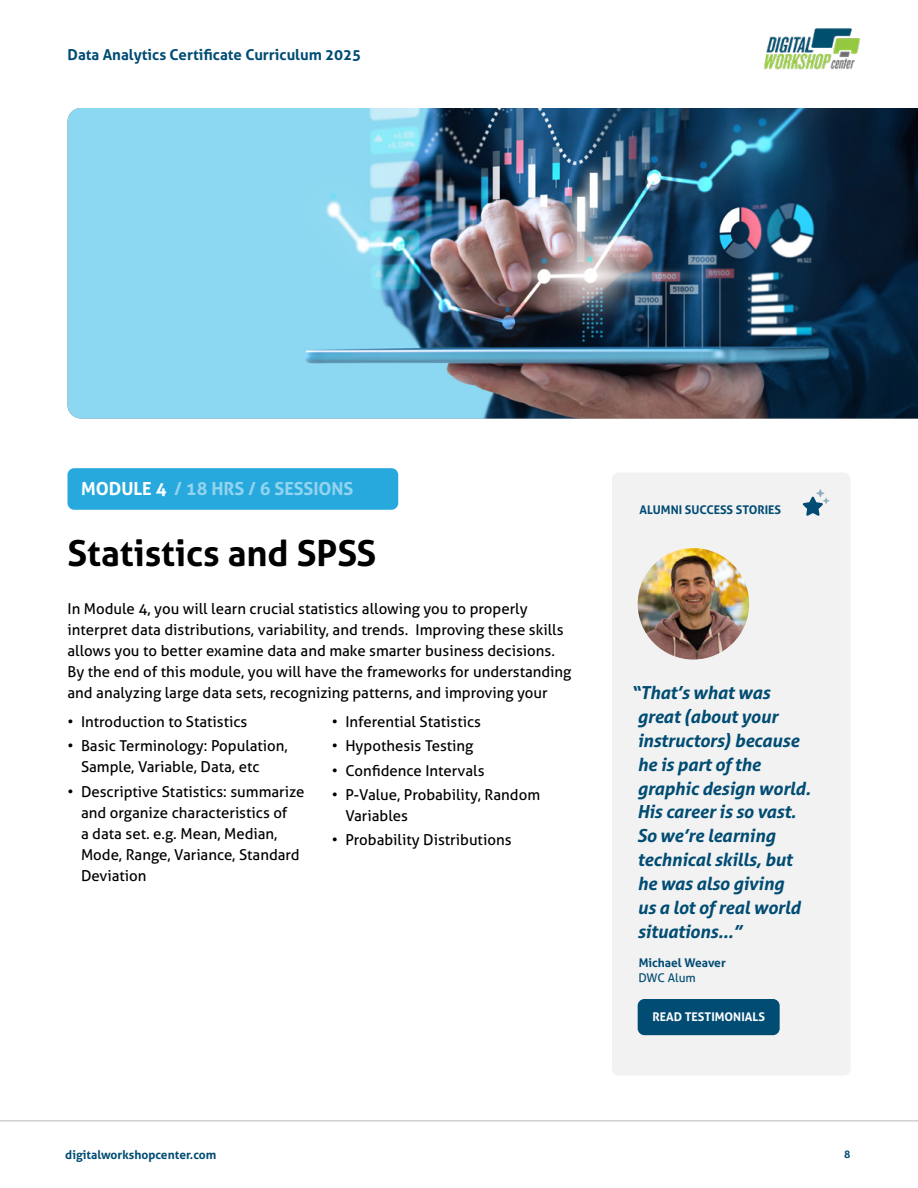
<style>
.page{position:relative;width:918px;height:1188px;background:#fff}
.page>*{position:absolute;margin:0;border:0;box-sizing:border-box;transform-origin:0 0}
.t1{font:700 36px "Aller";color:#000}
.t2{font:italic 700 18px/24px "Aller";letter-spacing:-.01em;color:#014c73}
.t3{font:700 18px "Aller";color:#93d4ef}
.t4{font:15px/21px "Aller";color:#000}
.t5{font:700 15px "Aller";color:#014c73}
.t6{font:700 12px "Aller";color:#014c73}
.t7{font:700 12px "Aller";color:#fff}
.t8{font:12px "Aller";color:#014c73}
.t9{font:700 10.5px "Aller";color:#014c73}
.s1{color:#fff}
</style>
<div class="page">
<img style="left:763px;top:28px;width:97px;height:42px">
<hr style="left:0;top:1120px;width:918px;height:1px;background:#b7b7b8">
<img style="left:68px;top:108px;width:850px;height:310px">
<div style="left:612px;top:472px;width:239px;height:604px;background:#f2f2f2;border-radius:7px"></div>
<img style="left:638px;top:548px;width:111px;height:112px;border-radius:56px">
<svg style="left:803px;top:489px;width:27px;height:27px"></svg>
<div style="left:68px;top:468px;width:330px;height:42px;background:#28a9de;border-radius:7px"></div>
<div style="left:638px;top:999px;width:142px;height:36px;background:#014c73;border-radius:7px"></div>
<p class="t5" style="left:68px;top:45px;width:295px">Data Analytics Certificate Curriculum 2025</p>
<p class="t3" style="left:81px;top:477px;width:274px"><span class="s1">MODULE 4</span> / 18 HRS / 6 SESSIONS</p>
<h1 class="t1" style="left:68px;top:531px;width:310px">Statistics and SPSS</h1>
<p class="t4" style="left:68px;top:599px;width:506px">In Module 4, you will learn crucial statistics allowing you to properly interpret data distributions, variability, and trends. Improving these skills allows you to better examine data and make smarter business decisions.<br>By the end of this module, you will have the frameworks for understanding and analyzing large data sets, recognizing patterns, and improving your</p>
<p class="t4" style="left:68px;top:712px;width:181px">• Introduction to Statistics</p>
<p class="t4" style="left:81px;top:737px;width:208px;text-indent:-14px">• Basic Terminology: Population,<br>Sample, Variable, Data, etc</p>
<p class="t4" style="left:81px;top:782px;width:225px;text-indent:-14px">• Descriptive Statistics: summarize and organize characteristics of<br>a data set. e.g. Mean, Median,<br>Mode, Range, Variance, Standard<br>Deviation</p>
<p class="t4" style="left:332px;top:712px;width:151px">• Inferential Statistics</p>
<p class="t4" style="left:332px;top:737px;width:143px">• Hypothesis Testing</p>
<p class="t4" style="left:332px;top:761px;width:154px">• Confidence Intervals</p>
<p class="t4" style="left:345px;top:785px;width:196px;text-indent:-14px">• P-Value, Probability, Random<br>Variables</p>
<p class="t4" style="left:332px;top:830px;width:181px">• Probability Distributions</p>
<p class="t6" style="left:640px;top:502px;width:143px">ALUMNI SUCCESS STORIES</p>
<p class="t2" style="left:637px;top:682px;width:175px;text-indent:-6px">“That’s what was great (about your instructors) because he is part of the graphic design world.<br>His career is so vast.<br>So we’re learning technical skills, but he was also giving<br>us a lot of real world situations...”</p>
<p class="t6" style="left:639px;top:957px;width:89px">Michael Weaver</p>
<p class="t8" style="left:638px;top:972px;width:59px">DWC Alum</p>
<p class="t7" style="left:652px;top:1010px;width:114px">READ TESTIMONIALS</p>
<p class="t6" style="left:65px;top:1149px;width:153px">digitalworkshopcenter.com</p>
<p class="t9" style="left:844px;top:1150px;width:8px">8</p>
</div>
